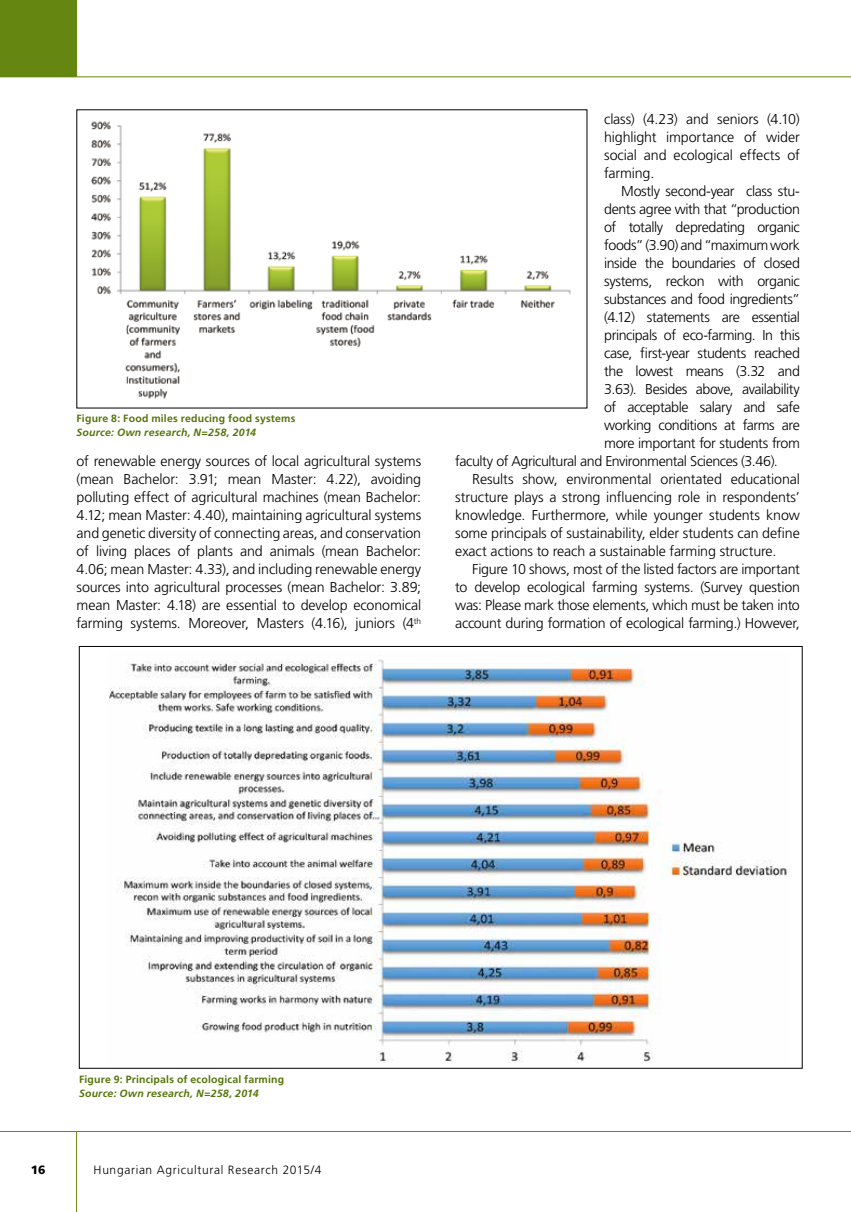
<style>
.page{position:relative;width:851px;height:1212px;background:#fff}
.page>*{position:absolute;margin:0;border:0;box-sizing:border-box;transform-origin:0 0}
.t1{font:300 14.25px/18px "Frutiger QS";letter-spacing:-.02em;color:#000;text-align:justify}
.t2{font:300 12px "Frutiger QS";letter-spacing:.055em;color:#000}
.t3{font:900 12px "Frutiger QS";color:#000}
.t4{font:700 10.5px "Frutiger QS";letter-spacing:.02em;color:#55750a}
.t5{font:italic 700 10.5px "Frutiger QS";letter-spacing:.02em;color:#55750a}
</style>
<div class="page">
<hr style="left:0;top:76px;width:850px;height:1px;background:#658711">
<hr style="left:76px;top:0;width:1px;height:77px;background:#658711">
<hr style="left:0;top:1131px;width:850px;height:1px;background:#658711">
<hr style="left:76px;top:1131px;width:1px;height:81px;background:#658711">
<img style="left:91px;top:121px;width:480px;height:278px">
<img style="left:109px;top:659px;width:680px;height:403px">
<div style="left:0;top:0;width:76px;height:77px;background:#658711"></div>
<p class="t4" style="left:77px;top:412px;width:220px">Figure 8: Food miles reducing food systems</p>
<p class="t5" style="left:77px;top:426px;width:181px">Source: Own research, N=258, 2014</p>
<p class="t1" style="left:77px;top:452px;width:346px">of renewable energy sources of local agricultural systems (mean Bachelor: 3.91; mean Master: 4.22), avoiding polluting effect of agricultural machines (mean Bachelor:<br>4.12; mean Master: 4.40), maintaining agricultural systems and genetic diversity of connecting areas, and conservation of living places of plants and animals (mean Bachelor:<br>4.06; mean Master: 4.33), and including renewable energy sources into agricultural processes (mean Bachelor: 3.89; mean Master: 4.18) are essential to develop economical farming systems. Moreover, Masters (4.16), juniors (4<sup>th</sup></p>
<p class="t1" style="left:604px;top:110px;width:197px">class) (4.23) and seniors (4.10) highlight importance of wider social and ecological effects of farming.</p>
<p class="t1" style="left:621px;top:182px;width:179px">Mostly second-year class stu-</p>
<p class="t1" style="left:604px;top:200px;width:197px">dents agree with that “production</p>
<p class="t1" style="left:604px;top:218px;width:197px">of totally depredating organic</p>
<p class="t1" style="left:604px;top:236px;width:197px">foods” (3.90) and “maximum work</p>
<p class="t1" style="left:604px;top:254px;width:197px">inside the boundaries of closed</p>
<p class="t1" style="left:604px;top:272px;width:197px">systems, reckon with organic</p>
<p class="t1" style="left:604px;top:290px;width:197px">substances and food ingredients”</p>
<p class="t1" style="left:604px;top:308px;width:197px">(4.12) statements are essential</p>
<p class="t1" style="left:604px;top:326px;width:197px">principals of eco-farming. In this</p>
<p class="t1" style="left:604px;top:344px;width:197px">case, first-year students reached</p>
<p class="t1" style="left:604px;top:362px;width:197px">the lowest means (3.32 and</p>
<p class="t1" style="left:604px;top:380px;width:197px">3.63). Besides above, availability</p>
<p class="t1" style="left:604px;top:398px;width:197px">of acceptable salary and safe</p>
<p class="t1" style="left:604px;top:416px;width:197px">working conditions at farms are</p>
<p class="t1" style="left:604px;top:434px;width:197px">more important for students from</p>
<p class="t1" style="left:455px;top:452px;width:324px">faculty of Agricultural and Environmental Sciences (3.46).</p>
<p class="t1" style="left:472px;top:470px;width:329px">Results show, environmental orientated educational</p>
<p class="t1" style="left:455px;top:488px;width:346px">structure plays a strong influencing role in respondents’</p>
<p class="t1" style="left:455px;top:506px;width:346px">knowledge. Furthermore, while younger students know</p>
<p class="t1" style="left:455px;top:524px;width:346px">some principals of sustainability, elder students can define</p>
<p class="t1" style="left:455px;top:542px;width:322px">exact actions to reach a sustainable farming structure.</p>
<p class="t1" style="left:472px;top:560px;width:329px">Figure 10 shows, most of the listed factors are important</p>
<p class="t1" style="left:455px;top:578px;width:346px">to develop ecological farming systems. (Survey question</p>
<p class="t1" style="left:455px;top:596px;width:346px">was: Please mark those elements, which must be taken into</p>
<p class="t1" style="left:455px;top:614px;width:346px">account during formation of ecological farming.) However,</p>
<p class="t4" style="left:79px;top:1073px;width:207px">Figure 9: Principals of ecological farming</p>
<p class="t5" style="left:79px;top:1087px;width:181px">Source: Own research, N=258, 2014</p>
<p class="t3" style="left:31px;top:1163px;width:16px">16</p>
<p class="t2" style="left:94px;top:1163px;width:229px">Hungarian Agricultural Research 2015/4</p>
</div>
